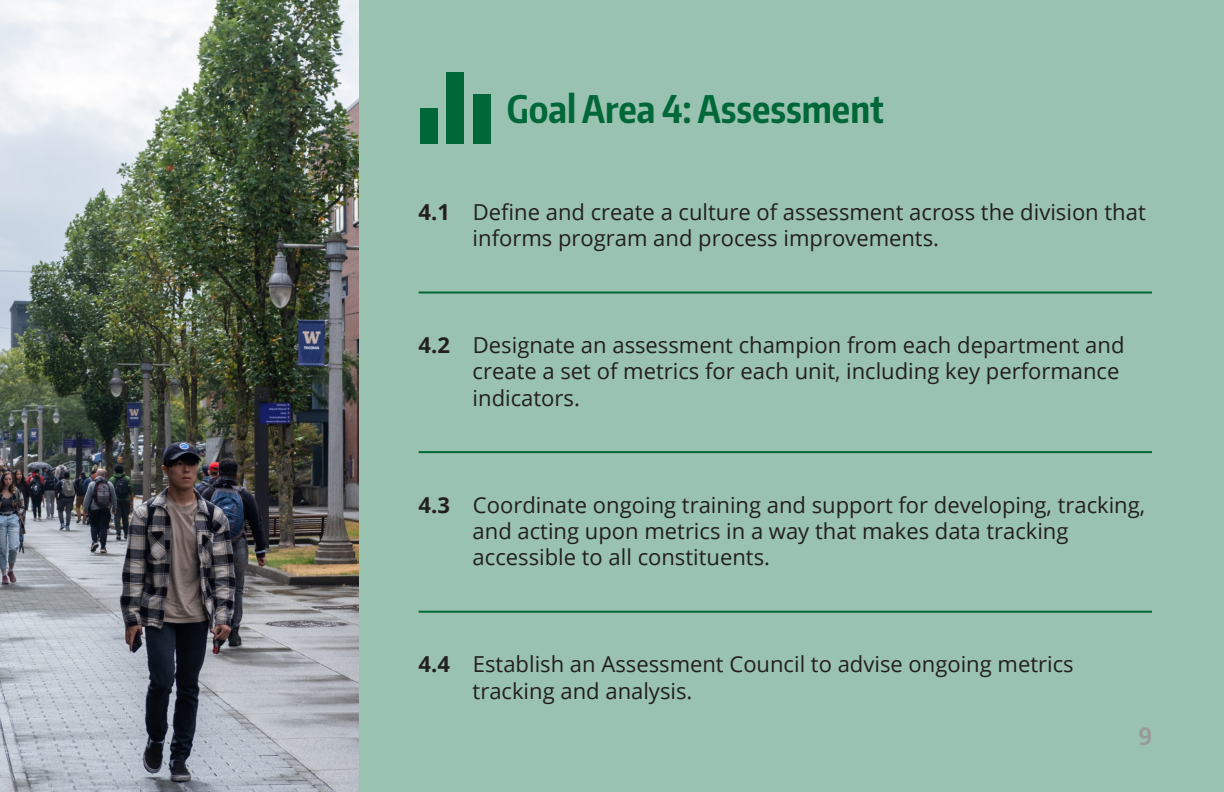
<style>
.page{position:relative;width:1224px;height:792px;background:#fff}
.page>*{position:absolute;margin:0;border:0;box-sizing:border-box;transform-origin:0 0}
.t1{font:700 38px "Encode Sans Compressed";color:#006838}
.t2{font:700 24px "Encode Sans Compressed";color:#99989b}
.t3{font:22px/26.4px "Open Sans";color:#231f20}
.s1{font-weight:700}
</style>
<div class="page">
<div style="left:138px;top:0;width:1086px;height:792px;background:#99c2b0"></div>
<hr style="left:419px;top:292px;width:733px;height:2px;background:#006838">
<hr style="left:419px;top:451px;width:733px;height:2px;background:#006838">
<hr style="left:419px;top:611px;width:733px;height:2px;background:#006838">
<img style="left:0;top:0;width:359px;height:792px">
<div style="left:446px;top:72px;width:18px;height:72px;background:#006838"></div>
<div style="left:473px;top:94px;width:18px;height:50px;background:#006838"></div>
<div style="left:420px;top:108px;width:17px;height:36px;background:#006838"></div>
<p class="t1" style="left:507px;top:84px;width:379px">Goal Area 4: Assessment</p>
<p class="t3" style="left:473px;top:198px;width:675px;text-indent:-54px"><span class="s1">4.1</span> Define and create a culture of assessment across the division that informs program and process improvements.</p>
<p class="t3" style="left:473px;top:331px;width:653px;text-indent:-54px"><span class="s1">4.2</span> Designate an assessment champion from each department and create a set of metrics for each unit, including key performance indicators.</p>
<p class="t3" style="left:473px;top:491px;width:674px;text-indent:-54px"><span class="s1">4.3</span> Coordinate ongoing training and support for developing, tracking, and acting upon metrics in a way that makes data tracking accessible to all constituents.</p>
<p class="t3" style="left:473px;top:650px;width:603px;text-indent:-54px"><span class="s1">4.4</span> Establish an Assessment Council to advise ongoing metrics tracking and analysis.</p>
<p class="t2" style="left:1139px;top:720px;width:15px">9</p>
</div>
